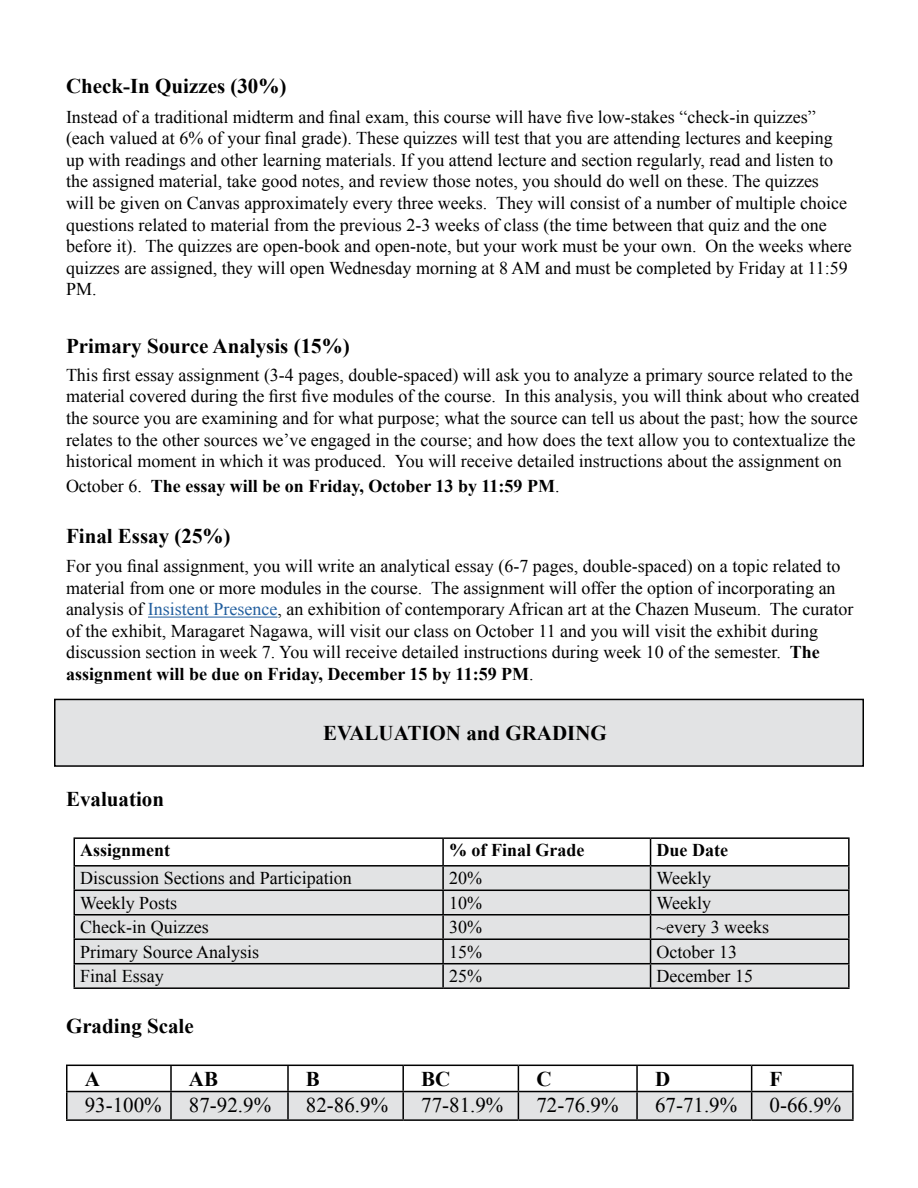
<style>
.page{position:relative;width:918px;height:1188px;background:#fff}
.page>*{position:absolute;margin:0;border:0;box-sizing:border-box;transform-origin:0 0}
.t1{font:700 21px "Times New Roman";color:#000}
.t2{font:21px "Times New Roman";color:#000}
.t3{font:18px/21.6px "Times New Roman";color:#000}
.t4{font:700 18px "Times New Roman";color:#000}
.s1{font-weight:400}
.s2{color:#215e9e}
.s3{font-weight:700}
</style>
<div class="page">
<hr style="left:148px;top:617px;width:129px;height:1px;background:#215e9e">
<div style="left:55px;top:699px;width:808px;height:67px;background:#e2e3e4"></div>
<div style="left:54px;top:699px;width:810px;height:68px;border:2px solid #000"></div>
<div style="left:75px;top:867px;width:773px;height:120px;background:#e2e3e4"></div>
<hr style="left:74px;top:837px;width:369px;height:2px;background:#000">
<hr style="left:443px;top:837px;width:208px;height:2px;background:#000">
<hr style="left:442px;top:839px;width:2px;height:26px;background:#000">
<hr style="left:651px;top:837px;width:199px;height:2px;background:#000">
<hr style="left:848px;top:839px;width:2px;height:26px;background:#000">
<hr style="left:74px;top:865px;width:369px;height:2px;background:#000">
<hr style="left:443px;top:865px;width:208px;height:2px;background:#000">
<hr style="left:442px;top:867px;width:2px;height:23px;background:#000">
<hr style="left:651px;top:865px;width:199px;height:2px;background:#000">
<hr style="left:848px;top:867px;width:2px;height:23px;background:#000">
<hr style="left:74px;top:890px;width:369px;height:1px;background:#000">
<hr style="left:443px;top:890px;width:208px;height:1px;background:#000">
<hr style="left:442px;top:891px;width:2px;height:23px;background:#000">
<hr style="left:651px;top:890px;width:199px;height:1px;background:#000">
<hr style="left:848px;top:891px;width:2px;height:23px;background:#000">
<hr style="left:74px;top:914px;width:369px;height:2px;background:#000">
<hr style="left:443px;top:914px;width:208px;height:2px;background:#000">
<hr style="left:442px;top:916px;width:2px;height:22px;background:#000">
<hr style="left:651px;top:914px;width:199px;height:2px;background:#000">
<hr style="left:848px;top:916px;width:2px;height:22px;background:#000">
<hr style="left:74px;top:938px;width:369px;height:2px;background:#000">
<hr style="left:443px;top:938px;width:208px;height:2px;background:#000">
<hr style="left:442px;top:940px;width:2px;height:23px;background:#000">
<hr style="left:651px;top:938px;width:199px;height:2px;background:#000">
<hr style="left:848px;top:940px;width:2px;height:23px;background:#000">
<hr style="left:74px;top:963px;width:369px;height:1px;background:#000">
<svg style="left:74px;top:839px;width:1px;height:148px"></svg>
<hr style="left:443px;top:963px;width:208px;height:1px;background:#000">
<hr style="left:442px;top:964px;width:2px;height:23px;background:#000">
<hr style="left:651px;top:963px;width:199px;height:1px;background:#000">
<svg style="left:650px;top:839px;width:1px;height:148px"></svg>
<hr style="left:848px;top:964px;width:2px;height:23px;background:#000">
<hr style="left:74px;top:987px;width:369px;height:2px;background:#000">
<hr style="left:443px;top:987px;width:208px;height:2px;background:#000">
<hr style="left:651px;top:987px;width:199px;height:2px;background:#000">
<hr style="left:66px;top:1065px;width:105px;height:1px;background:#000">
<hr style="left:66px;top:1066px;width:2px;height:25px;background:#000">
<hr style="left:171px;top:1065px;width:117px;height:1px;background:#000">
<hr style="left:288px;top:1065px;width:115px;height:1px;background:#000">
<hr style="left:403px;top:1065px;width:115px;height:1px;background:#000">
<hr style="left:518px;top:1065px;width:119px;height:1px;background:#000">
<hr style="left:637px;top:1065px;width:115px;height:1px;background:#000">
<hr style="left:752px;top:1065px;width:102px;height:1px;background:#000">
<hr style="left:852px;top:1066px;width:2px;height:25px;background:#000">
<hr style="left:66px;top:1091px;width:105px;height:1px;background:#000">
<hr style="left:66px;top:1092px;width:2px;height:27px;background:#000">
<hr style="left:752px;top:1091px;width:102px;height:1px;background:#000">
<svg style="left:67px;top:1066px;width:786px;height:53px"></svg>
<hr style="left:852px;top:1092px;width:2px;height:27px;background:#000">
<hr style="left:66px;top:1119px;width:105px;height:2px;background:#000">
<hr style="left:171px;top:1119px;width:117px;height:2px;background:#000">
<hr style="left:288px;top:1119px;width:115px;height:2px;background:#000">
<hr style="left:403px;top:1119px;width:115px;height:2px;background:#000">
<hr style="left:518px;top:1119px;width:119px;height:2px;background:#000">
<hr style="left:637px;top:1119px;width:115px;height:2px;background:#000">
<hr style="left:752px;top:1119px;width:102px;height:2px;background:#000">
<p class="t1" style="left:66px;top:72px;width:222px">Check-In Quizzes (30%)</p>
<p class="t3" style="left:66px;top:105px;width:787px">Instead of a traditional midterm and final exam, this course will have five low-stakes “check-in quizzes” (each valued at 6% of your final grade). These quizzes will test that you are attending lectures and keeping up with readings and other learning materials. If you attend lecture and section regularly, read and listen to the assigned material, take good notes, and review those notes, you should do well on these. The quizzes<br>will be given on Canvas approximately every three weeks. They will consist of a number of multiple choice questions related to material from the previous 2-3 weeks of class (the time between that quiz and the one before it). The quizzes are open-book and open-note, but your work must be your own. On the weeks where quizzes are assigned, they will open Wednesday morning at 8 AM and must be completed by Friday at 11:59<br>PM.</p>
<p class="t1" style="left:66px;top:332px;width:285px">Primary Source Analysis (15%)</p>
<p class="t3" style="left:66px;top:364px;width:795px">This first essay assignment (3-4 pages, double-spaced) will ask you to analyze a primary source related to the material covered during the first five modules of the course. In this analysis, you will think about who created the source you are examining and for what purpose; what the source can tell us about the past; how the source relates to the other sources we’ve engaged in the course; and how does the text allow you to contextualize the historical moment in which it was produced. You will receive detailed instructions about the assignment on</p>
<p class="t4" style="left:66px;top:474px;width:495px"><span class="s1">October 6.</span> The essay will be on Friday, October 13 by 11:59 PM<span class="s1">.</span></p>
<p class="t1" style="left:66px;top:521px;width:166px">Final Essay (25%)</p>
<p class="t3" style="left:66px;top:555px;width:789px">For you final assignment, you will write an analytical essay (6-7 pages, double-spaced) on a topic related to material from one or more modules in the course. The assignment will offer the option of incorporating an analysis of <span class="s2">Insistent Presence</span>, an exhibition of contemporary African art at the Chazen Museum. The curator of the exhibit, Maragaret Nagawa, will visit our class on October 11 and you will visit the exhibit during discussion section in week 7. You will receive detailed instructions during week 10 of the semester. <span class="s3">The assignment will be due on Friday, December 15 by 11:59 PM</span>.</p>
<p class="t1" style="left:323px;top:718px;width:285px">EVALUATION and GRADING</p>
<p class="t1" style="left:66px;top:785px;width:100px">Evaluation</p>
<p class="t4" style="left:80px;top:838px;width:91px">Assignment</p>
<p class="t4" style="left:449px;top:838px;width:137px">% of Final Grade</p>
<p class="t4" style="left:657px;top:838px;width:73px">Due Date</p>
<p class="t3" style="left:80px;top:867px;width:273px">Discussion Sections and Participation</p>
<p class="t3" style="left:449px;top:867px;width:34px">20%</p>
<p class="t3" style="left:657px;top:867px;width:56px">Weekly</p>
<p class="t3" style="left:80px;top:892px;width:99px">Weekly Posts</p>
<p class="t3" style="left:449px;top:892px;width:34px">10%</p>
<p class="t3" style="left:657px;top:892px;width:56px">Weekly</p>
<p class="t3" style="left:80px;top:916px;width:130px">Check-in Quizzes</p>
<p class="t3" style="left:449px;top:916px;width:34px">30%</p>
<p class="t3" style="left:657px;top:916px;width:114px">~every 3 weeks</p>
<p class="t3" style="left:80px;top:941px;width:180px">Primary Source Analysis</p>
<p class="t3" style="left:449px;top:941px;width:34px">15%</p>
<p class="t3" style="left:657px;top:941px;width:82px">October 13</p>
<p class="t3" style="left:80px;top:965px;width:85px">Final Essay</p>
<p class="t3" style="left:449px;top:965px;width:34px">25%</p>
<p class="t3" style="left:657px;top:965px;width:98px">December 15</p>
<p class="t1" style="left:66px;top:1012px;width:129px">Grading Scale</p>
<p class="t1" style="left:85px;top:1064px;width:17px">A</p>
<p class="t1" style="left:189px;top:1064px;width:31px">AB</p>
<p class="t1" style="left:306px;top:1064px;width:16px">B</p>
<p class="t1" style="left:421px;top:1064px;width:31px">BC</p>
<p class="t1" style="left:536px;top:1064px;width:17px">C</p>
<p class="t1" style="left:655px;top:1064px;width:17px">D</p>
<p class="t1" style="left:770px;top:1064px;width:14px">F</p>
<p class="t2" style="left:85px;top:1091px;width:78px">93-100%</p>
<p class="t2" style="left:189px;top:1091px;width:84px">87-92.9%</p>
<p class="t2" style="left:306px;top:1091px;width:84px">82-86.9%</p>
<p class="t2" style="left:421px;top:1091px;width:84px">77-81.9%</p>
<p class="t2" style="left:536px;top:1091px;width:84px">72-76.9%</p>
<p class="t2" style="left:655px;top:1091px;width:84px">67-71.9%</p>
<p class="t2" style="left:770px;top:1091px;width:73px">0-66.9%</p>
</div>
